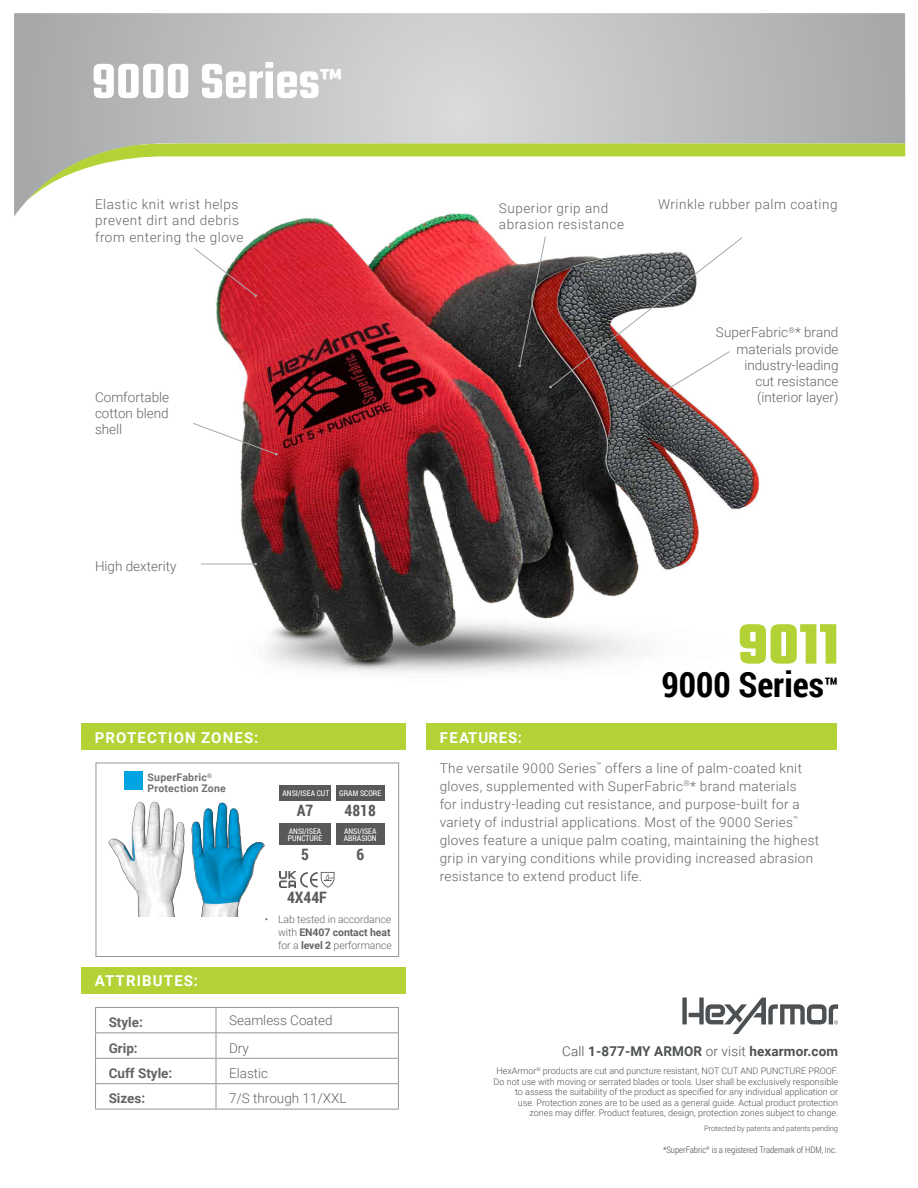
<style>
.page{position:relative;width:918px;height:1188px;background:#fff}
.page>*{position:absolute;margin:0;border:0;box-sizing:border-box;transform-origin:0 0}
.t1{font:700 61.5px "Teko";color:#b3d235}
.t2{font:600 54px "Teko";color:#fff}
.t3{font:700 34.95px "Roboto Condensed";color:#000}
.t4{font:700 15.75px "Roboto Condensed";color:#58595b}
.t5{font:700 15px "Roboto";letter-spacing:.075em;color:#fff}
.t6{font:300 13.5px/18px "Roboto";letter-spacing:.025em;color:#636466}
.t7{font:300 13.5px/16.2px "Roboto";color:#636466;text-align:right}
.t8{font:700 13.5px "Roboto";letter-spacing:.01em;color:#4e5153}
.t9{font:700 13.5px "Roboto";color:#636466}
.t10{font:300 10.5px/12.6px "Roboto";letter-spacing:-.01em;color:#636466;text-align:justify}
.t11{font:700 10.5px/10.5px "Roboto";letter-spacing:.02em;color:#717073}
.t12{font:300 9px/10.5px "Roboto";color:#4e5153;text-align:right}
.t13{font:300 9px "Roboto Condensed";letter-spacing:-.01em;color:#4e5153}
.t14{font:7.8px/7.8px "Roboto Condensed";color:#fff}
.t15{font:300 7.5px "Roboto";letter-spacing:-.01em;color:#4e5153}
.s1{font-size:27px}
.s2{font-weight:700}
.s3{font-weight:300}
</style>
<div class="page">
<svg style="left:14px;top:13px;width:891px;height:203px;background:#c0c0c2"></svg>
<svg style="left:27px;top:143px;width:878px;height:58px"></svg>
<div style="left:81px;top:723px;width:324px;height:27px;background:#b3d235"></div>
<div style="left:426px;top:723px;width:411px;height:27px;background:#b3d235"></div>
<div style="left:81px;top:967px;width:324px;height:27px;background:#b3d235"></div>
<svg style="left:682px;top:998px;width:156px;height:36px"></svg>
<img style="left:108px;top:801px;width:77px;height:116px">
<svg style="left:192px;top:803px;width:72px;height:114px"></svg>
<svg style="left:124px;top:834px;width:11px;height:27px"></svg>
<div style="left:124px;top:772px;width:19px;height:18px;background:#00a4e3"></div>
<div style="left:96px;top:763px;width:303px;height:194px;border:1px solid #939598"></div>
<hr style="left:95px;top:1007px;width:121px;height:1px;background:#939598">
<hr style="left:216px;top:1007px;width:183px;height:1px;background:#939598">
<hr style="left:95px;top:1032px;width:121px;height:1px;background:#939598">
<hr style="left:216px;top:1032px;width:183px;height:1px;background:#939598">
<hr style="left:95px;top:1058px;width:121px;height:1px;background:#939598">
<hr style="left:216px;top:1058px;width:183px;height:1px;background:#939598">
<hr style="left:95px;top:1083px;width:121px;height:1px;background:#939598">
<svg style="left:95px;top:1008px;width:1px;height:101px"></svg>
<hr style="left:216px;top:1083px;width:183px;height:1px;background:#939598">
<svg style="left:216px;top:1008px;width:1px;height:101px"></svg>
<svg style="left:398px;top:1008px;width:1px;height:101px"></svg>
<hr style="left:95px;top:1109px;width:121px;height:1px;background:#939598">
<hr style="left:216px;top:1109px;width:183px;height:1px;background:#939598">
<img style="left:178px;top:145px;width:677px;height:528px">
<svg style="left:192px;top:422px;width:86px;height:34px"></svg>
<hr style="left:201px;top:564px;width:55px;height:1px;background:#a5a7a8">
<svg style="left:194px;top:247px;width:63px;height:50px"></svg>
<svg style="left:518px;top:236px;width:225px;height:173px"></svg>
<div style="left:336px;top:824px;width:49px;height:21px;background:#58595b"></div>
<div style="left:279px;top:785px;width:52px;height:16px;background:#58595b"></div>
<div style="left:336px;top:785px;width:49px;height:16px;background:#58595b"></div>
<div style="left:279px;top:824px;width:52px;height:21px;background:#58595b"></div>
<svg style="left:300px;top:872px;width:35px;height:16px"></svg>
<img style="left:279px;top:872px;width:16px;height:16px">
<h2 class="t2" style="left:92px;top:48px;width:252px">9000 Series<sup>™</sup></h2>
<p class="t6" style="left:95px;top:196px;width:150px;line-height:16.2px">Elastic knit wrist helps prevent dirt and debris from entering the glove</p>
<p class="t6" style="left:95px;top:388px;width:76px;line-height:16.2px;text-align:justify">Comfortable cotton blend shell</p>
<p class="t6" style="left:499px;top:199px;width:127px;line-height:16.2px">Superior grip and abrasion resistance</p>
<p class="t6" style="left:658px;top:194px;width:181px">Wrinkle rubber palm coating</p>
<p class="t7" style="left:716px;top:324px;width:124px">SuperFabric<sup>®</sup>* brand materials provide industry-leading<br>cut resistance (interior layer)</p>
<p class="t7" style="left:95px;top:558px;width:83px">High dexterity</p>
<p class="t5" style="left:95px;top:727px;width:165px">PROTECTION ZONES:</p>
<p class="t5" style="left:440px;top:727px;width:84px">FEATURES:</p>
<h1 class="t1" style="left:738px;top:605px;width:102px">9011</h1>
<h3 class="t3" style="left:662px;top:660px;width:179px">9000 Series<span class="s1">™</span></h3>
<p class="t11" style="left:148px;top:772px;width:80px">SuperFabric<sup>®<br></sup>Protection Zone</p>
<p class="t5" style="left:95px;top:971px;width:105px">ATTRIBUTES:</p>
<p class="t14" style="left:283px;top:789px;width:48px">ANSI/ISEA CUT</p>
<p class="t14" style="left:339px;top:789px;width:44px">GRAM SCORE</p>
<p class="t4" style="left:297px;top:800px;width:18px">A7</p>
<p class="t4" style="left:345px;top:800px;width:33px">4818</p>
<p class="t14" style="left:288px;top:827px;width:36px">ANSI/ISEA<br>PUNCTURE</p>
<p class="t4" style="left:301px;top:843px;width:9px">5</p>
<p class="t14" style="left:344px;top:827px;width:34px">ANSI/ISEA<br>ABRASION</p>
<p class="t4" style="left:356px;top:843px;width:9px">6</p>
<p class="t4" style="left:287px;top:886px;width:42px">4X44F</p>
<p class="t10" style="left:278px;top:913px;width:115px;text-indent:-13px">• Lab tested in accordance with <span class="s2">EN407 contact heat </span>for a <span class="s2">level 2</span> performance</p>
<p class="t9" style="left:109px;top:1013px;width:36px">Style:</p>
<p class="t7" style="left:229px;top:1012px;width:105px">Seamless Coated</p>
<p class="t9" style="left:109px;top:1038px;width:31px">Grip:</p>
<p class="t6" style="left:229px;top:1038px;width:21px">Dry</p>
<p class="t9" style="left:109px;top:1064px;width:65px">Cuff Style:</p>
<p class="t7" style="left:229px;top:1065px;width:41px">Elastic</p>
<p class="t9" style="left:109px;top:1089px;width:38px">Sizes:</p>
<p class="t7" style="left:229px;top:1090px;width:119px">7/S through 11/XXL</p>
<p class="t6" style="left:440px;top:758px;width:381px">The versatile 9000 Series<sup>™</sup> offers a line of palm-coated knit gloves, supplemented with SuperFabric<sup>®</sup>* brand materials<br>for industry-leading cut resistance, and purpose-built for a variety of industrial applications. Most of the 9000 Series<sup>™ </sup>gloves feature a unique palm coating, maintaining the highest grip in varying conditions while providing increased abrasion resistance to extend product life.</p>
<p class="t8" style="left:562px;top:1042px;width:277px"><span class="s3">Call</span> 1-877-MY ARMOR <span class="s3">or visit</span> hexarmor.com</p>
<p class="t12" style="left:494px;top:1065px;width:346px">HexArmor<sup>®</sup> products are cut and puncture resistant, NOT CUT AND PUNCTURE PROOF.<br>Do not use with moving or serrated blades or tools. User shall be exclusively responsible to assess the suitability of the product as specified for any individual application or<br>use. Protection zones are to be used as a general guide. Actual product protection zones may differ. Product features, design, protection zones subject to change.</p>
<p class="t15" style="left:704px;top:1123px;width:135px">Protected by patents and patents pending</p>
<p class="t13" style="left:663px;top:1144px;width:175px">*SuperFabric<sup>®</sup> is a registered Trademark of HDM, Inc.</p>
</div>
